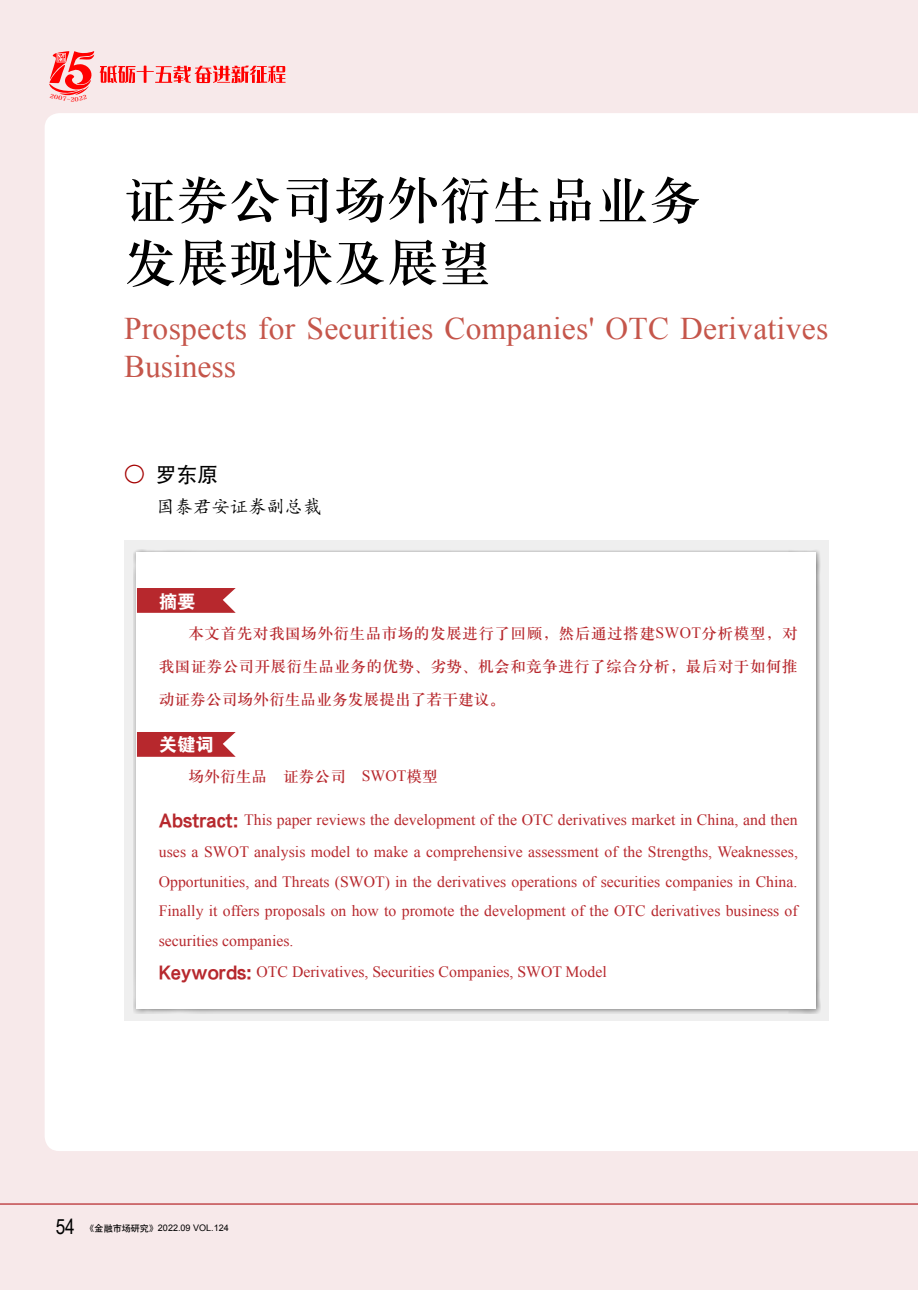
<style>
.page{position:relative;width:918px;height:1290px;background:#f7e9ea}
.page>*{position:absolute;margin:0;border:0;box-sizing:border-box;transform-origin:0 0}
.大标题-中文{font:52.5px "H Ya 3 gj";color:#000}
.大标题-英文{font:31.5px/37.8px "Times New Roman";letter-spacing:.01em;color:#c5564b}
.作者{font:21px "FZHTJW GB1 0";color:#000}
.t1{font:21px "Arial Narrow";color:#000}
.作者-2{font:18.38px "Kai Ti";color:#000}
.摘要-中文{font:18.38px "FZDHTJW GB1 0";color:#fff}
.摘要-中文-2{font:15.75px/29.8px "Times New Roman";color:#b7282d}
.摘要-中文-3{font:15.75px/33.2px "H Ya 3 gj";color:#b7282d;text-align:justify}
.t2{font:9.1px "Arial";color:#000}
.s1{font-family:"Kai Ti";color:#a40000}
.s2{font-family:"Times New Roman"}
.s3{font-family:"FZDHTJW GB1 0";font-size:18.38px}
.s4{font-family:"H Yb 1 gj"}
</style>
<div class="page">
<div style="left:45px;top:113px;width:873px;height:1038px;background:#fff"></div>
<hr style="left:0;top:1203px;width:918px;height:1px;background:#b7282d">
<div style="left:124px;top:541px;width:704px;height:480px;background:#efefef"></div>
<div style="left:133px;top:549px;width:688px;height:465px;background:#000;opacity:.5"></div>
<div style="left:137px;top:553px;width:679px;height:456px;background:#fff"></div>
<svg style="left:137px;top:588px;width:99px;height:25px;background:#bc383c"></svg>
<svg style="left:137px;top:732px;width:99px;height:25px;background:#bc383c"></svg>
<svg style="left:49px;top:51px;width:236px;height:45px"></svg>
<p class="大标题-中文" style="left:124px;top:174px;width:579px">证券公司场外衍生品业务</p>
<p class="大标题-中文" style="left:124px;top:237px;width:369px">发展现状及展望</p>
<p class="大标题-英文" style="left:124px;top:309px;width:705px">Prospects for Securities Companies' OTC Derivatives<br>Business</p>
<p class="作者" style="left:124px;top:463px;width:96px"><span class="s1">○</span> 罗东原</p>
<p class="作者-2" style="left:156px;top:497px;width:167px">国泰君安证券副总裁</p>
<p class="摘要-中文" style="left:159px;top:591px;width:38px">摘要</p>
<p class="摘要-中文-3" style="left:159px;top:616px;width:640px;text-indent:30px">本文首先对我国场外衍生品市场的发展进行了回顾，然后通过搭建<span class="s2">SWOT</span>分析模型，对我国证券公司开展衍生品业务的优势、劣势、机会和竞争进行了综合分析，最后对于如何推动证券公司场外衍生品业务发展提出了若干建议。</p>
<p class="摘要-中文" style="left:159px;top:734px;width:57px">关键词</p>
<p class="摘要-中文-3" style="left:189px;top:759px;width:251px">场外衍生品 证券公司 <span class="s2">SWOT</span>模型</p>
<p class="摘要-中文-2" style="left:159px;top:803px;width:640px;line-height:31.8px"><span class="s3">Abstract:</span> This paper reviews the development of the OTC derivatives market in China, and then uses a SWOT analysis model to make a comprehensive assessment of the Strengths, Weaknesses,</p>
<p class="摘要-中文-2" style="left:159px;top:866px;width:640px;text-align:justify">Opportunities, and Threats (SWOT) in the derivatives operations of securities companies in China.<br>Finally it offers proposals on how to promote the development of the OTC derivatives business of securities companies.</p>
<p class="摘要-中文-2" style="left:159px;top:957px;width:449px"><span class="s3">Keywords:</span> OTC Derivatives, Securities Companies, SWOT Model</p>
<h3 class="t1" style="left:56px;top:1211px;width:21px">54</h3>
<p class="t2" style="left:86px;top:1222px;width:145px"><span class="s4">《金融市场研究》</span>2022.09 VOL.124</p>
</div>
